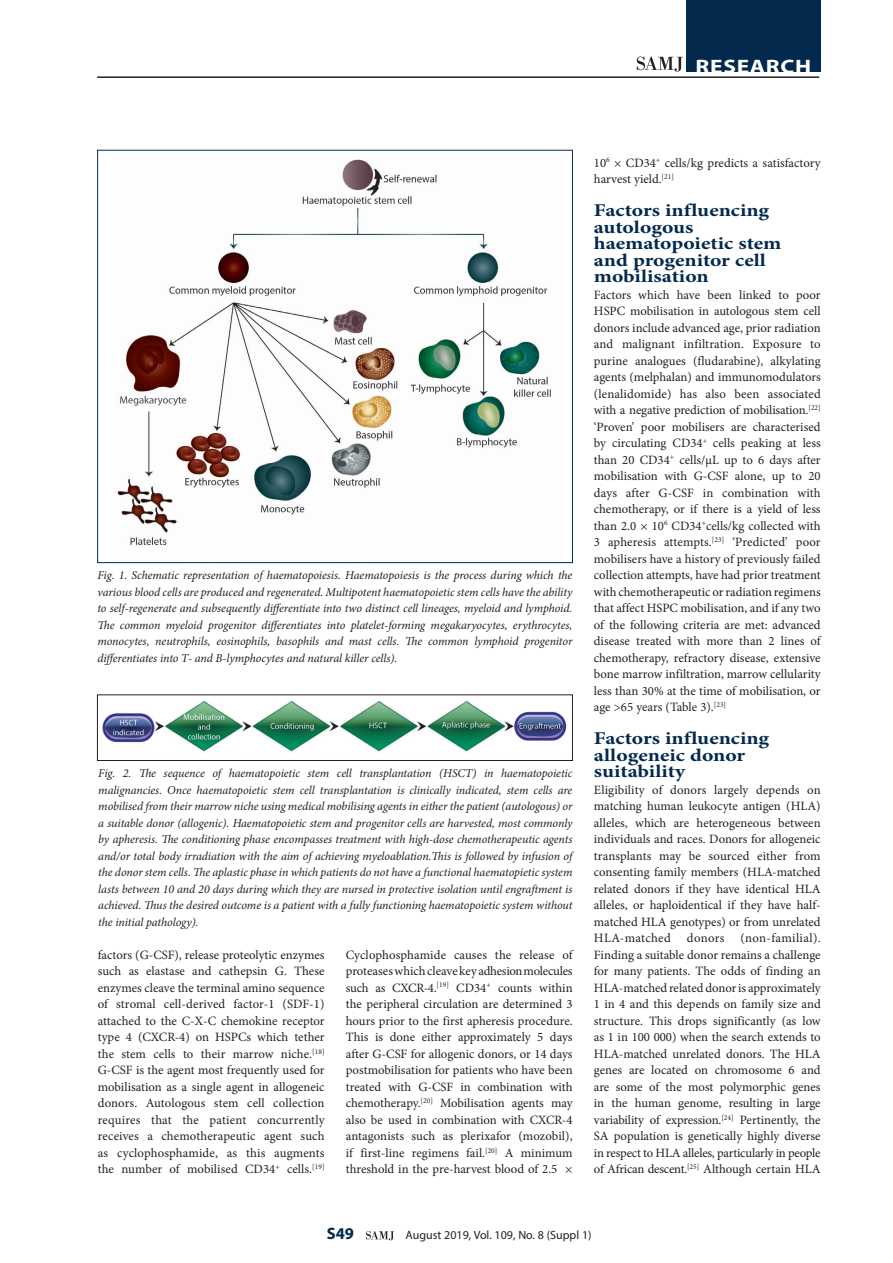
<style>
.page{position:relative;width:893px;height:1263px;background:#fff}
.page>*{position:absolute;margin:0;border:0;box-sizing:border-box;transform-origin:0 0}
.t1{font:700 19.5px "Myriad Pro";letter-spacing:.03em;color:#fff;scale:1.2 1}
.B_HEAD{font:700 18px/16.5px "Minion Pro";color:#03294d;scale:1.2 1}
.t2{font:700 16.5px "Myriad Pro";color:#03294d}
.BODY_TEXT_1ST_PARAGR{font:12.75px/16.5px "Minion Pro";color:#231f20;text-align:justify}
.CAPTIONS{font:italic 12px/16.5px "Minion Pro";letter-spacing:-.01em;color:#231f20;text-align:justify}
.t3{font:12px "Myriad Pro";color:#231f20}
</style>
<div class="page">
<svg style="left:366px;top:1231px;width:28px;height:9px"></svg>
<hr style="left:97px;top:76px;width:722px;height:2px;background:#231f20">
<div style="left:686px;top:0;width:135px;height:72px;background:#03294d"></div>
<svg style="left:637px;top:57px;width:46px;height:15px"></svg>
<img style="left:117px;top:159px;width:434px;height:386px">
<img style="left:102px;top:701px;width:465px;height:51px">
<div style="left:97px;top:695px;width:476px;height:66px;border:1px solid #231f20"></div>
<h1 class="t1" style="left:696px;top:54px;width:98px">RESEARCH</h1>
<p class="CAPTIONS" style="left:97px;top:567px;width:476px">Fig. 1. Schematic representation of haematopoiesis. Haematopoiesis is the process during which the various blood cells are produced and regenerated. Multipotent haematopoietic stem cells have the ability to self-regenerate and subsequently differentiate into two distinct cell lineages, myeloid and lymphoid.<br>The common myeloid progenitor differentiates into platelet-forming megakaryocytes, erythrocytes, monocytes, neutrophils, eosinophils, basophils and mast cells. The common lymphoid progenitor differentiates into T- and B-lymphocytes and natural killer cells).</p>
<p class="CAPTIONS" style="left:98px;top:765px;width:476px">Fig. 2. The sequence of haematopoietic stem cell transplantation (HSCT) in haematopoietic malignancies. Once haematopoietic stem cell transplantation is clinically indicated, stem cells are mobilised from their marrow niche using medical mobilising agents in either the patient (autologous) or a suitable donor (allogenic). Haematopoietic stem and progenitor cells are harvested, most commonly by apheresis. The conditioning phase encompasses treatment with high-dose chemotherapeutic agents and/or total body irradiation with the aim of achieving myeloablation.This is followed by infusion of the donor stem cells. The aplastic phase in which patients do not have a functional haematopietic system lasts between 10 and 20 days during which they are nursed in protective isolation until engraftment is achieved. Thus the desired outcome is a patient with a fully functioning haematopoietic system without the initial pathology).</p>
<p class="BODY_TEXT_1ST_PARAGR" style="left:98px;top:946px;width:228px">factors (G-CSF), release proteolytic enzymes such as elastase and cathepsin G. These enzymes cleave the terminal amino sequence of stromal cell-derived factor-1 (SDF-1) attached to the C-X-C chemokine receptor type 4 (CXCR-4) on HSPCs which tether the stem cells to their marrow niche.<sup>[18] </sup>G-CSF is the agent most frequently used for mobilisation as a single agent in allogeneic donors. Autologous stem cell collection requires that the patient concurrently receives a chemotherapeutic agent such as cyclophosphamide, as this augments the number of mobilised CD34<sup>+</sup> cells.<sup>[19]</sup></p>
<p class="BODY_TEXT_1ST_PARAGR" style="left:346px;top:946px;width:228px">Cyclophosphamide causes the release of proteases which cleave key adhesion molecules such as CXCR-4.<sup>[19]</sup> CD34<sup>+</sup> counts within the peripheral circulation are determined 3 hours prior to the first apheresis procedure.<br>This is done either approximately 5 days after G-CSF for allogenic donors, or 14 days postmobilisation for patients who have been treated with G-CSF in combination with chemotherapy.<sup>[20]</sup> Mobilisation agents may also be used in combination with CXCR-4 antagonists such as plerixafor (mozobil), if first-line regimens fail.<sup>[20]</sup> A minimum threshold in the pre-harvest blood of 2.5 ×</p>
<p class="BODY_TEXT_1ST_PARAGR" style="left:594px;top:154px;width:228px">10<sup>6</sup> × CD34<sup>+</sup> cells/kg predicts a satisfactory harvest yield.<sup>[21]</sup></p>
<h2 class="B_HEAD" style="left:594px;top:202px;width:158px">Factors influencing autologous haematopoietic stem and progenitor cell mobilisation</h2>
<p class="BODY_TEXT_1ST_PARAGR" style="left:594px;top:286px;width:228px">Factors which have been linked to poor HSPC mobilisation in autologous stem cell donors include advanced age, prior radiation and malignant infiltration. Exposure to purine analogues (fludarabine), alkylating agents (melphalan) and immunomodulators (lenalidomide) has also been associated with a negative prediction of mobilisation.<sup>[22] </sup>‘Proven’ poor mobilisers are characterised by circulating CD34<sup>+</sup> cells peaking at less than 20 CD34<sup>+</sup> cells/μL up to 6 days after mobilisation with G-CSF alone, up to 20 days after G-CSF in combination with chemotherapy, or if there is a yield of less than 2.0 × 10<sup>6</sup> CD34<sup>+</sup>cells/kg collected with 3 apheresis attempts.<sup>[23]</sup> ‘Predicted’ poor mobilisers have a history of previously failed collection attempts, have had prior treatment with chemotherapeutic or radiation regimens that affect HSPC mobilisation, and if any two of the following criteria are met: advanced disease treated with more than 2 lines of chemotherapy, refractory disease, extensive bone marrow infiltration, marrow cellularity less than 30% at the time of mobilisation, or age &gt;65 years (Table 3).<sup>[23]</sup></p>
<h2 class="B_HEAD" style="left:594px;top:730px;width:147px">Factors influencing allogeneic donor suitability</h2>
<p class="BODY_TEXT_1ST_PARAGR" style="left:594px;top:781px;width:228px">Eligibility of donors largely depends on matching human leukocyte antigen (HLA) alleles, which are heterogeneous between individuals and races. Donors for allogeneic transplants may be sourced either from consenting family members (HLA-matched related donors if they have identical HLA alleles, or haploidentical if they have half&shy;matched HLA genotypes) or from unrelated HLA-matched</p>
<p class="BODY_TEXT_1ST_PARAGR" style="left:594px;top:930px;width:228px;text-indent:147px">(non-familial).<br>Finding a suitable donor remains a challenge for many patients. The odds of finding an HLA-matched related donor is approximately 1 in 4 and this depends on family size and structure. This drops significantly (as low as 1 in 100 000) when the search extends to HLA-matched unrelated donors. The HLA genes are located on chromosome 6 and are some of the most polymorphic genes in the human genome, resulting in large variability of expression.<sup>[24]</sup> Pertinently, the SA population is genetically highly diverse in respect to HLA alleles, particularly in people of African descent.<sup>[25]</sup> Although certain HLA</p>
<p class="BODY_TEXT_1ST_PARAGR" style="left:687px;top:930px;width:39px">donors</p>
<p class="t2" style="left:327px;top:1223px;width:29px">S49</p>
<p class="t3" style="left:406px;top:1228px;width:187px">August 2019, Vol. 109, No. 8 (Suppl 1)</p>
</div>
